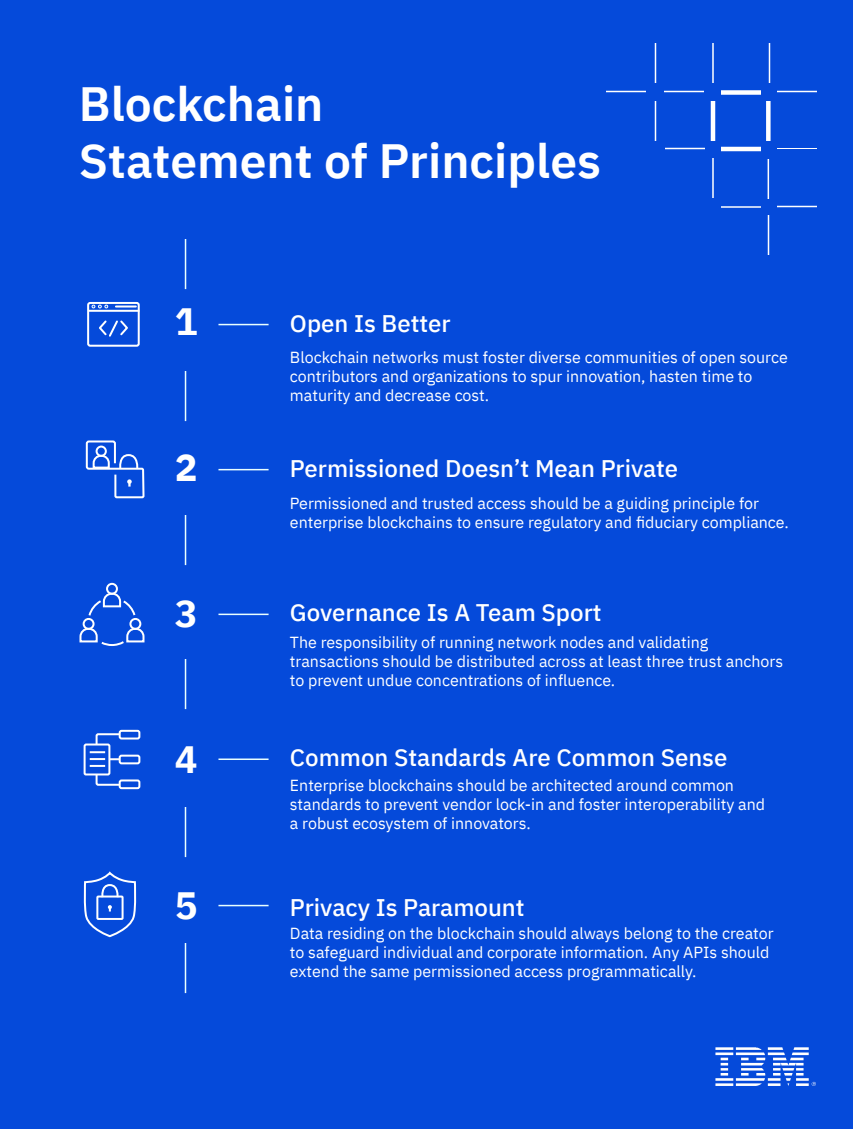
<style>
.page{position:relative;width:853px;height:1129px;background:#054ada}
.page>*{position:absolute;margin:0;border:0;box-sizing:border-box;transform-origin:0 0}
.t1{font:600 48px/57.6px "IBM Plex Sans";color:#fff}
.t2{font:700 38px "IBM Plex Sans";color:#fff}
.t3{font:500 24px "IBM Plex Sans";color:#fff}
.t4{font:16px/19.2px "IBM Plex Sans";color:#fff}
</style>
<div class="page">
<hr style="left:185px;top:371px;width:1px;height:50px;background:#eaffff">
<hr style="left:185px;top:239px;width:1px;height:50px;background:#eaffff">
<hr style="left:185px;top:515px;width:1px;height:50px;background:#eaffff">
<hr style="left:185px;top:659px;width:1px;height:50px;background:#eaffff">
<hr style="left:185px;top:807px;width:1px;height:50px;background:#eaffff">
<img style="left:715px;top:1047px;width:101px;height:39px">
<hr style="left:218px;top:324px;width:51px;height:1px;background:#eaffff">
<hr style="left:218px;top:469px;width:51px;height:1px;background:#eaffff">
<hr style="left:218px;top:614px;width:51px;height:1px;background:#eaffff">
<hr style="left:218px;top:759px;width:51px;height:1px;background:#eaffff">
<hr style="left:185px;top:943px;width:1px;height:50px;background:#eaffff">
<hr style="left:218px;top:905px;width:51px;height:1px;background:#eaffff">
<hr style="left:711px;top:101px;width:4px;height:40px;background:#fff">
<hr style="left:712px;top:43px;width:2px;height:40px;background:#fff">
<hr style="left:712px;top:158px;width:2px;height:40px;background:#fff">
<hr style="left:655px;top:101px;width:1px;height:40px;background:#fff">
<hr style="left:769px;top:43px;width:1px;height:40px;background:#fff">
<hr style="left:655px;top:43px;width:1px;height:40px;background:#fff">
<hr style="left:768px;top:159px;width:1px;height:40px;background:#fff">
<hr style="left:768px;top:215px;width:1px;height:40px;background:#fff">
<div style="left:766px;top:101px;width:5px;height:40px;background:#fff"></div>
<div style="left:721px;top:90px;width:40px;height:5px;background:#fff"></div>
<hr style="left:721px;top:147px;width:40px;height:4px;background:#fff">
<hr style="left:721px;top:206px;width:40px;height:2px;background:#fff">
<hr style="left:665px;top:148px;width:40px;height:1px;background:#fff">
<hr style="left:777px;top:148px;width:40px;height:1px;background:#fff">
<hr style="left:777px;top:206px;width:40px;height:1px;background:#fff">
<hr style="left:777px;top:91px;width:40px;height:1px;background:#fff">
<hr style="left:606px;top:91px;width:40px;height:1px;background:#fff">
<hr style="left:664px;top:91px;width:40px;height:1px;background:#fff">
<div style="left:119px;top:779px;width:21px;height:10px;border:2px solid #fff;border-radius:2px"></div>
<div style="left:87px;top:302px;width:53px;height:45px;border:2px solid #fff;border-radius:2px"></div>
<svg style="left:99px;top:320px;width:29px;height:17px"></svg>
<hr style="left:89px;top:310px;width:50px;height:2px;background:#fff">
<svg style="left:92px;top:305px;width:16px;height:3px"></svg>
<hr style="left:116px;top:306px;width:20px;height:2px;background:#fff">
<svg style="left:79px;top:440px;width:66px;height:347px"></svg>
<svg style="left:83px;top:873px;width:54px;height:65px"></svg>
<h1 class="t1" style="left:79px;top:71px;width:524px">Blockchain<br>Statement of Principles</h1>
<h2 class="t2" style="left:175px;top:292px;width:24px">1</h2>
<h3 class="t3" style="left:290px;top:304px;width:162px">Open Is Better</h3>
<p class="t4" style="left:290px;top:346px;width:499px">Blockchain networks must foster diverse communities of open source contributors and organizations to spur innovation, hasten time to maturity and decrease cost.</p>
<h2 class="t2" style="left:175px;top:438px;width:24px">2</h2>
<h3 class="t3" style="left:290px;top:449px;width:390px">Permissioned Doesn’t Mean Private</h3>
<p class="t4" style="left:290px;top:492px;width:500px">Permissioned and trusted access should be a guiding principle for enterprise blockchains to ensure regulatory and fiduciary compliance.</p>
<h2 class="t2" style="left:175px;top:584px;width:24px">3</h2>
<h3 class="t3" style="left:290px;top:594px;width:313px">Governance Is A Team Sport</h3>
<p class="t4" style="left:290px;top:631px;width:495px">The responsibility of running network nodes and validating transactions should be distributed across at least three trust anchors to prevent undue concentrations of influence.</p>
<h2 class="t2" style="left:175px;top:730px;width:24px">4</h2>
<h3 class="t3" style="left:290px;top:739px;width:439px">Common Standards Are Common Sense</h3>
<p class="t4" style="left:290px;top:774px;width:477px">Enterprise blockchains should be architected around common standards to prevent vendor lock-in and foster interoperability and a robust ecosystem of innovators.</p>
<h2 class="t2" style="left:175px;top:876px;width:24px">5</h2>
<h3 class="t3" style="left:290px;top:888px;width:236px">Privacy Is Paramount</h3>
<p class="t4" style="left:290px;top:922px;width:485px">Data residing on the blockchain should always belong to the creator to safeguard individual and corporate information. Any APIs should extend the same permissioned access programmatically.</p>
</div>
